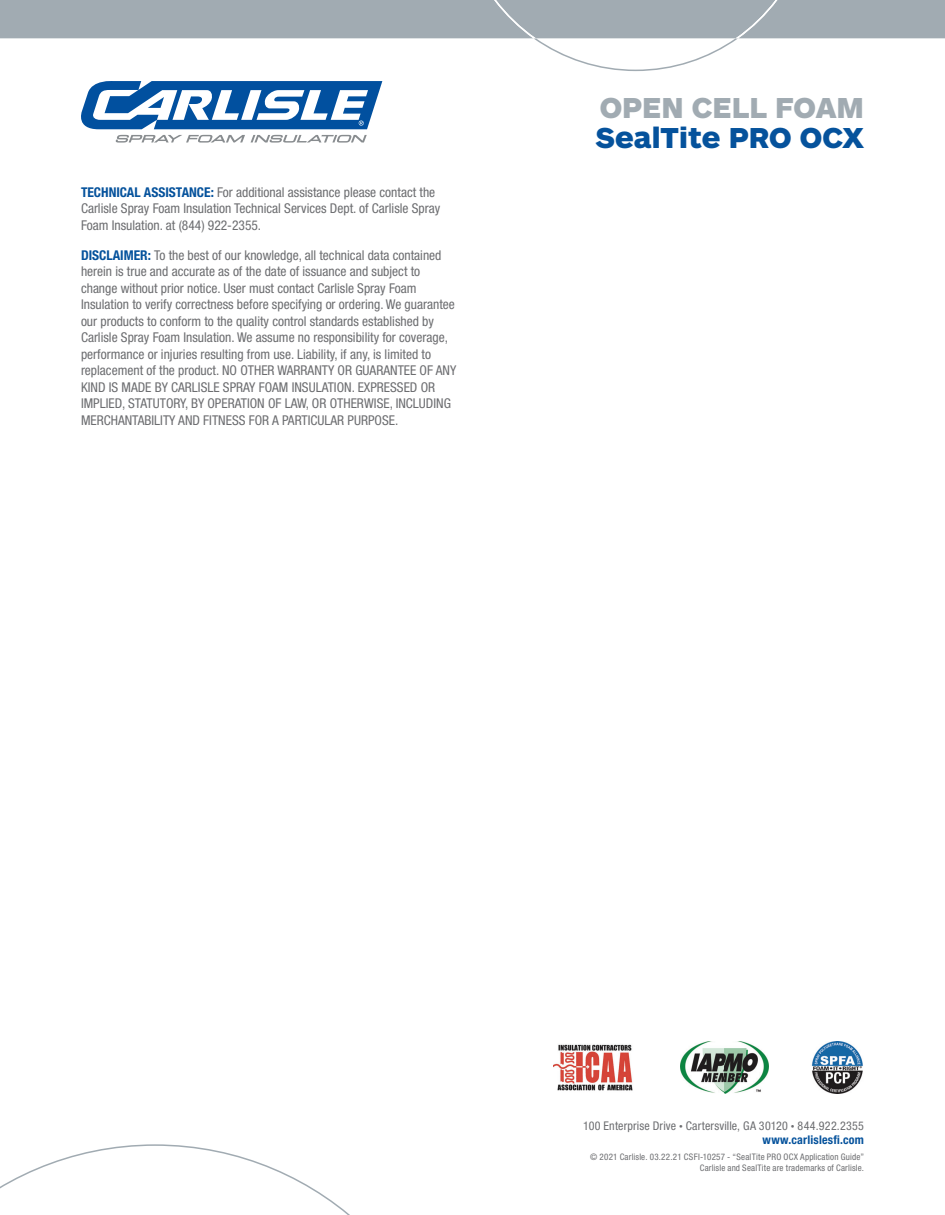
<style>
.page{position:relative;width:945px;height:1215px;background:#fff}
.page>*{position:absolute;margin:0;border:0;box-sizing:border-box;transform-origin:0 0}
.t1{font:900 30px "ARS Maquette";color:#05529c}
.t2{font:900 30px "ARS Maquette";color:#a1abb2}
.t3{font:condensed 13.5px/16.5px "Helvetica Neue";color:#6c6d70}
.t4{font:condensed 12px/14.4px "Helvetica Neue";letter-spacing:.015em;color:#6c6d70;text-align:right}
.t5{font:condensed 9px/10.5px "Helvetica Neue";letter-spacing:.02em;color:#6c6d70;text-align:right}
.s1{font-weight:700;color:#05529c}
.s2{font-size:7.5px}
</style>
<div class="page">
<svg style="left:81px;top:81px;width:301px;height:48px"></svg>
<svg style="left:116px;top:135px;width:129px;height:8px"></svg>
<svg style="left:251px;top:135px;width:116px;height:8px"></svg>
<svg style="left:0;top:1144px;width:350px;height:71px"></svg>
<svg style="left:0;top:0;width:945px;height:71px"></svg>
<img style="left:554px;top:1044px;width:79px;height:47px">
<img style="left:680px;top:1041px;width:88px;height:53px">
<img style="left:811px;top:1041px;width:52px;height:53px">
<p class="t3" style="left:81px;top:185px;width:361px"><span class="s1">TECHNICAL ASSISTANCE:</span> For additional assistance please contact the<br>Carlisle Spray Foam Insulation Technical Services Dept. of Carlisle Spray<br>Foam Insulation. at (844) 922-2355.</p>
<p class="t3" style="left:81px;top:248px;width:377px"><span class="s1">DISCLAIMER:</span> To the best of our knowledge, all technical data contained herein is true and accurate as of the date of issuance and subject to change without prior notice. User must contact Carlisle Spray Foam Insulation to verify correctness before specifying or ordering. We guarantee our products to conform to the quality control standards established by Carlisle Spray Foam Insulation. We assume no responsibility for coverage, performance or injuries resulting from use. Liability, if any, is limited to replacement of the product. NO OTHER WARRANTY OR GUARANTEE OF ANY KIND IS MADE BY CARLISLE SPRAY FOAM INSULATION. EXPRESSED OR IMPLIED, STATUTORY, BY OPERATION OF LAW, OR OTHERWISE, INCLUDING MERCHANTABILITY AND FITNESS FOR A PARTICULAR PURPOSE.</p>
<h1 class="t2" style="left:600px;top:97px;width:266px">OPEN CELL FOAM</h1>
<h1 class="t1" style="left:596px;top:127px;width:270px">SealTite PRO OCX</h1>
<p class="t4" style="left:583px;top:1119px;width:282px">100 Enterprise Drive <span class="s2">•</span> Cartersville, GA 30120 <span class="s2">•</span> 844.922.2355 <span class="s1">www.carlislesfi.com</span></p>
<p class="t5" style="left:590px;top:1153px;width:275px">© 2021 Carlisle. 03.22.21 CSFI-10257 - “SealTite PRO OCX Application Guide”<br>Carlisle and SealTite are trademarks of Carlisle.</p>
</div>
